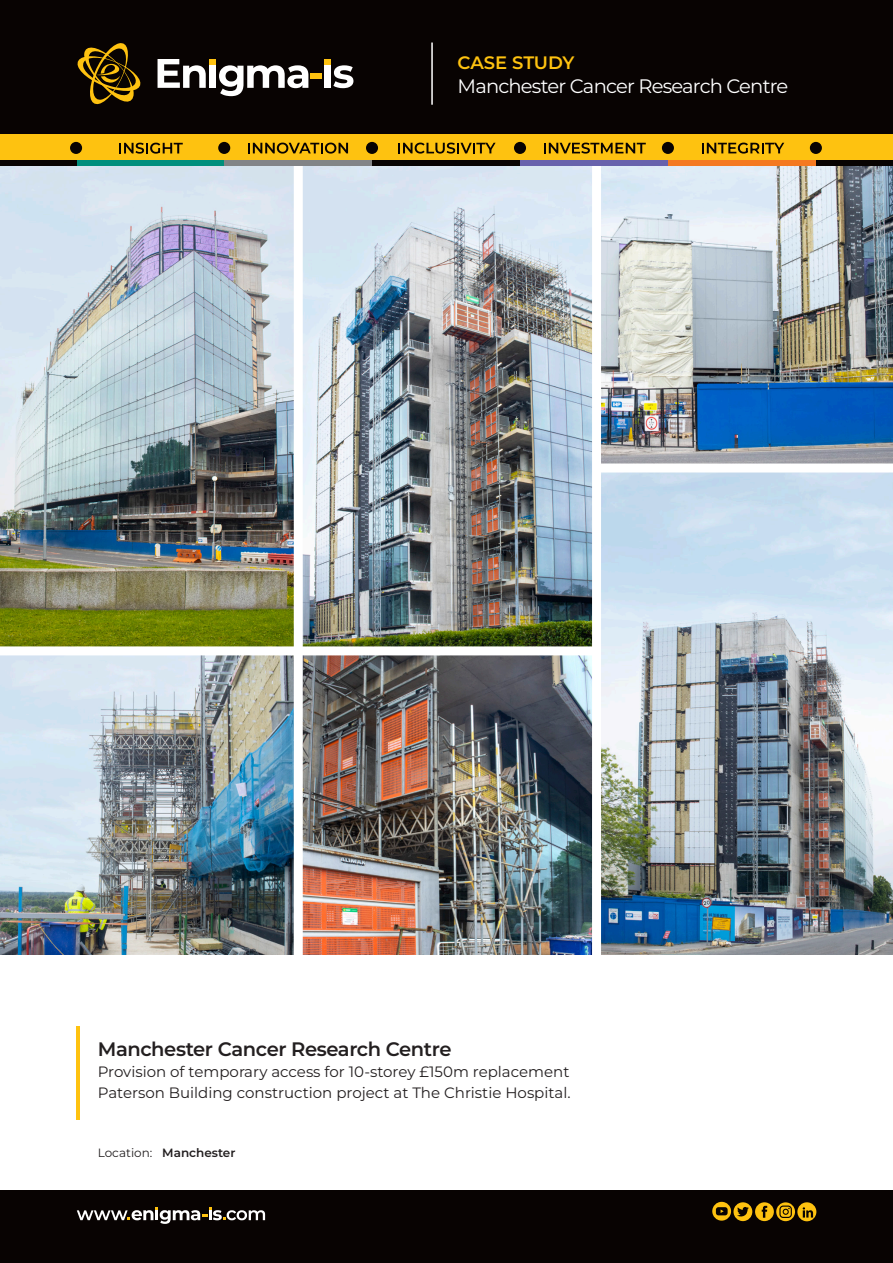
<style>
.page{position:relative;width:893px;height:1263px;background:#fff}
.page>*{position:absolute;margin:0;border:0;box-sizing:border-box;transform-origin:0 0}
.t1{font:19.5px "Montserrat";letter-spacing:-.04em;color:#fff}
.t2{font:600 19.5px "Montserrat";letter-spacing:-.02em;color:#231f20}
.t3{font:600 18px "Montserrat";letter-spacing:-.01em;color:#fec210}
.t4{font:15px/21px "Montserrat";color:#231f20}
.t5{font:600 12px "Montserrat";color:#231f20}
.s1{font-weight:400}
</style>
<div class="page">
<img style="left:601px;top:165px;width:292px;height:298px">
<img style="left:601px;top:472px;width:292px;height:483px">
<img style="left:0;top:655px;width:294px;height:300px">
<img style="left:303px;top:655px;width:289px;height:300px">
<img style="left:0;top:165px;width:294px;height:481px">
<img style="left:303px;top:165px;width:289px;height:481px">
<div style="left:0;top:0;width:893px;height:156px;background:#080302"></div>
<hr style="left:431px;top:43px;width:2px;height:62px;background:#fff">
<div style="left:0;top:134px;width:893px;height:31px;background:#fec210"></div>
<svg style="left:119px;top:143px;width:64px;height:11px"></svg>
<svg style="left:248px;top:143px;width:100px;height:11px"></svg>
<svg style="left:544px;top:143px;width:102px;height:11px"></svg>
<svg style="left:702px;top:143px;width:82px;height:11px"></svg>
<div style="left:514px;top:142px;width:12px;height:12px;background:#080302;border-radius:50%"></div>
<div style="left:662px;top:142px;width:12px;height:12px;background:#080302;border-radius:50%"></div>
<div style="left:366px;top:142px;width:12px;height:12px;background:#080302;border-radius:50%"></div>
<div style="left:218px;top:142px;width:12px;height:12px;background:#080302;border-radius:50%"></div>
<div style="left:70px;top:142px;width:12px;height:12px;background:#080302;border-radius:50%"></div>
<div style="left:76px;top:160px;width:148px;height:5px;background:#008f7d"></div>
<div style="left:224px;top:160px;width:148px;height:5px;background:#828487"></div>
<div style="left:372px;top:160px;width:148px;height:5px;background:#080302"></div>
<div style="left:520px;top:160px;width:148px;height:5px;background:#6862ac"></div>
<div style="left:0;top:160px;width:76px;height:5px;background:#080302"></div>
<div style="left:668px;top:160px;width:148px;height:5px;background:#f47921"></div>
<div style="left:816px;top:160px;width:77px;height:5px;background:#080302"></div>
<div style="left:810px;top:142px;width:12px;height:12px;background:#080302;border-radius:50%"></div>
<svg style="left:398px;top:143px;width:98px;height:11px"></svg>
<svg style="left:77px;top:43px;width:64px;height:62px"></svg>
<svg style="left:158px;top:59px;width:150px;height:37px"></svg>
<div style="left:311px;top:74px;width:11px;height:5px;background:#fec210"></div>
<svg style="left:324px;top:59px;width:29px;height:29px"></svg>
<div style="left:0;top:1191px;width:893px;height:72px;background:#080302"></div>
<svg style="left:712px;top:1202px;width:19px;height:18px"></svg>
<svg style="left:716px;top:1207px;width:12px;height:8px"></svg>
<svg style="left:733px;top:1202px;width:19px;height:19px"></svg>
<svg style="left:737px;top:1207px;width:12px;height:10px"></svg>
<div style="left:755px;top:1202px;width:19px;height:19px;background:#fec210;border-radius:50%"></div>
<svg style="left:762px;top:1206px;width:5px;height:12px"></svg>
<svg style="left:776px;top:1202px;width:19px;height:19px"></svg>
<svg style="left:779px;top:1205px;width:13px;height:13px"></svg>
<svg style="left:797px;top:1202px;width:19px;height:19px"></svg>
<svg style="left:803px;top:1207px;width:10px;height:10px"></svg>
<hr style="left:77px;top:1026px;width:3px;height:94px;background:#fec210">
<svg style="left:77px;top:1207px;width:188px;height:17px"></svg>
<p class="t3" style="left:458px;top:51px;width:118px">CASE STUDY</p>
<p class="t1" style="left:458px;top:73px;width:332px">Manchester Cancer Research Centre</p>
<p class="t2" style="left:98px;top:1036px;width:355px">Manchester Cancer Research Centre</p>
<p class="t4" style="left:98px;top:1060px;width:474px">Provision of temporary access for 10-storey £150m replacement<br>Paterson Building construction project at The Christie Hospital.</p>
<p class="t5" style="left:98px;top:1145px;width:139px"><span class="s1">Location:</span> Manchester</p>
</div>
